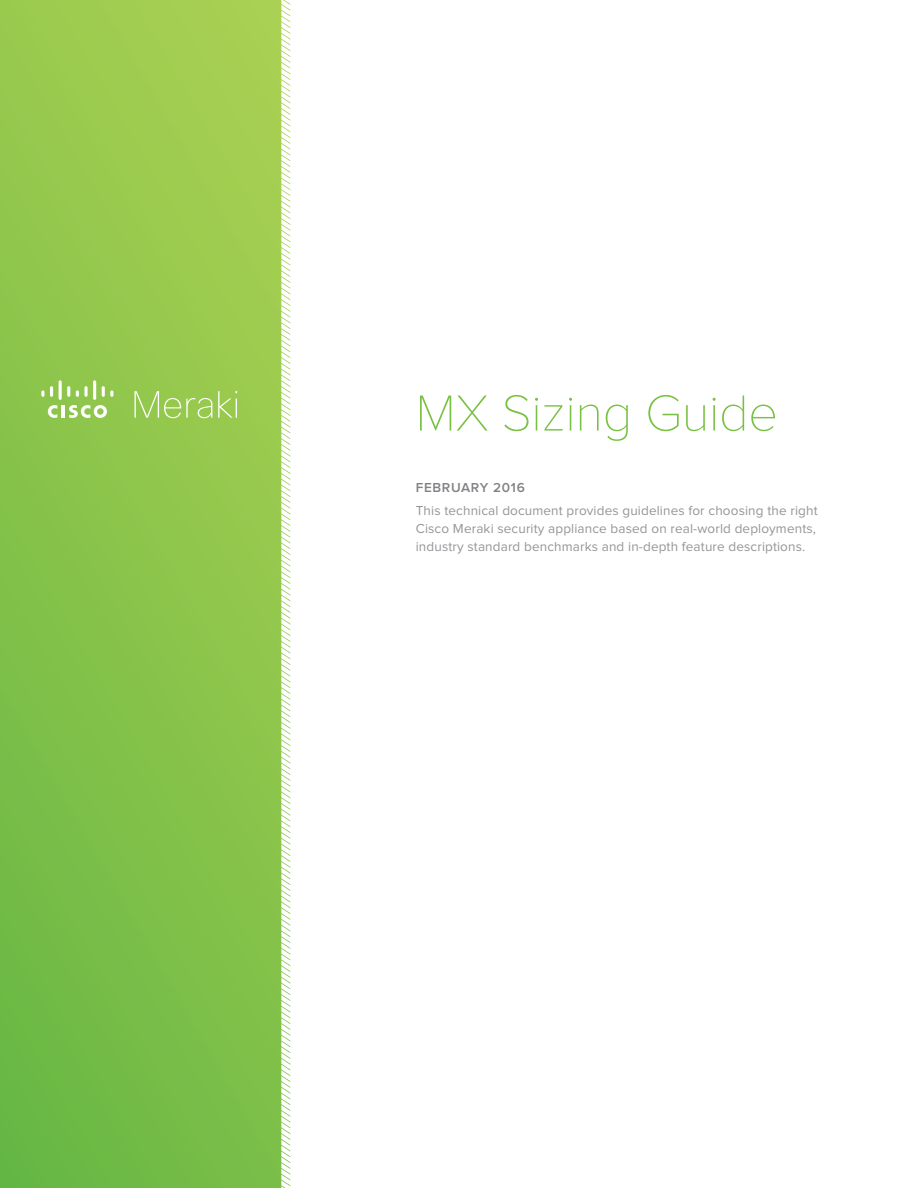
<style>
.page{position:relative;width:918px;height:1188px;background:#fff}
.page>*{position:absolute;margin:0;border:0;box-sizing:border-box;transform-origin:0 0}
.t1{font:100 52.5px "Proxima Nova";letter-spacing:-.01em;color:#79c142}
.t2{font:13.5px/18px "Proxima Nova";letter-spacing:.01em;color:#939598}
.t3{font:600 13.5px "Proxima Nova";letter-spacing:.05em;color:#808285}
</style>
<div class="page">
<svg style="left:0;top:0;width:290px;height:1188px;background:#8cc54f"></svg>
<svg style="left:48px;top:405px;width:59px;height:13px"></svg>
<svg style="left:41px;top:390px;width:3px;height:7px"></svg>
<svg style="left:50px;top:386px;width:3px;height:11px"></svg>
<hr style="left:59px;top:380px;width:3px;height:20px;background:#fff;border-radius:2px">
<svg style="left:67px;top:386px;width:3px;height:11px"></svg>
<svg style="left:76px;top:390px;width:3px;height:7px"></svg>
<svg style="left:84px;top:386px;width:4px;height:11px"></svg>
<hr style="left:93px;top:380px;width:3px;height:20px;background:#fff;border-radius:2px">
<svg style="left:102px;top:386px;width:11px;height:11px"></svg>
<svg style="left:135px;top:391px;width:77px;height:27px;background:#a5d068"></svg>
<svg style="left:218px;top:391px;width:19px;height:27px"></svg>
<h1 class="t1" style="left:415px;top:384px;width:364px">MX Sizing Guide</h1>
<h3 class="t3" style="left:416px;top:480px;width:111px">FEBRUARY 2016</h3>
<h3 class="t2" style="left:416px;top:501px;width:403px">This technical document provides guidelines for choosing the right<br>Cisco Meraki security appliance based on real-world deployments, industry standard benchmarks and in-depth feature descriptions.</h3>
</div>
